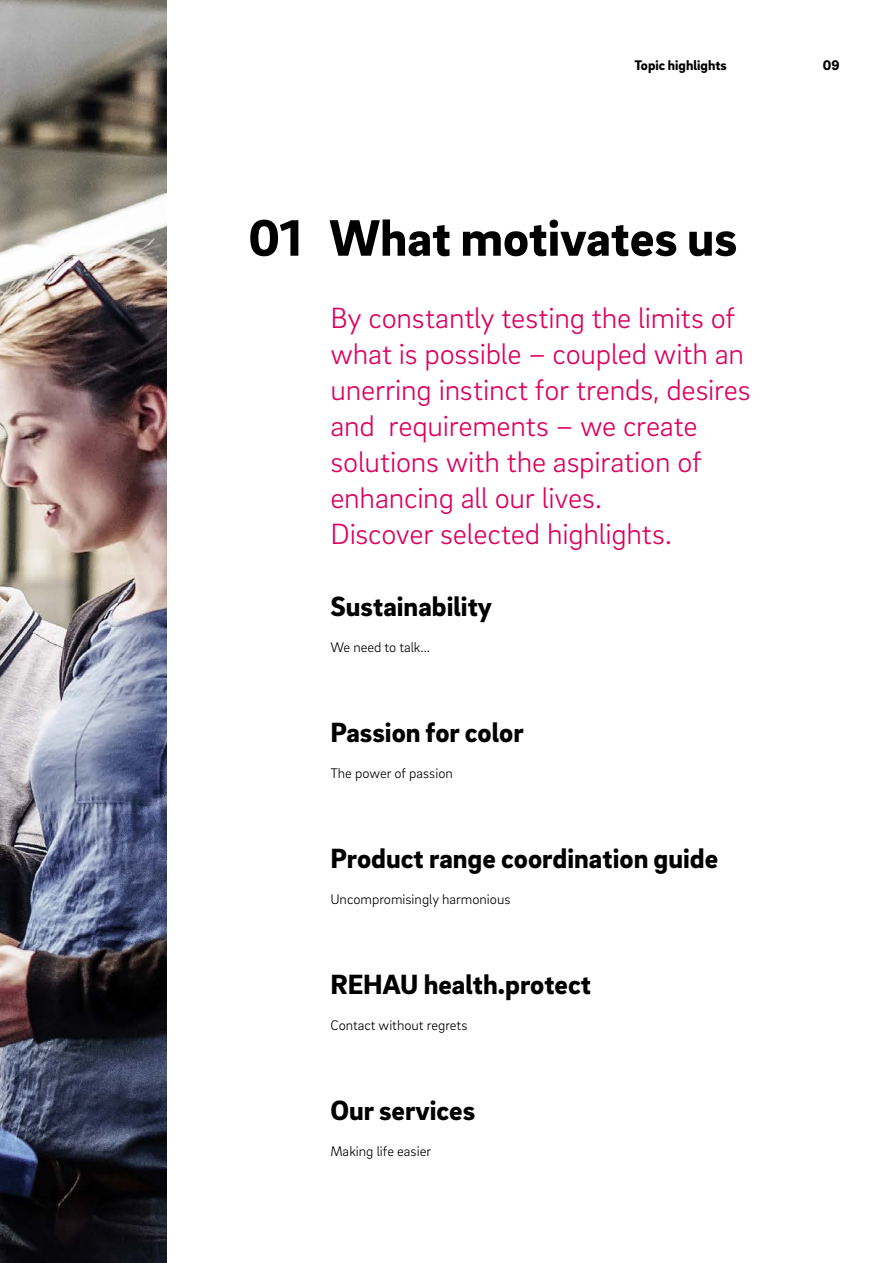
<style>
.page{position:relative;width:893px;height:1263px;background:#fff}
.page>*{position:absolute;margin:0;border:0;box-sizing:border-box;transform-origin:0 0}
._01__Headline_-_35pt_-_left_-_black{font:900 52.5px "Brix Sans";color:#000}
._11__Highlighter_-_20pt_-_red_-_left{font:300 30px/36px "Brix Sans";letter-spacing:-.005em;color:#dd005f}
._03__Headline_-_19pt_-_left{font:900 28.5px "Brix Sans";color:#000}
._16__Body_text_-_9_5pt{font:300 14.25px "Brix Sans";color:#000}
.MP__Live_column_titles_-_9_5pt{font:900 14.25px "Brix Sans";color:#000}
.MP__Page_numbers_-_9_5pt{font:900 14.25px "Brix Sans";color:#000}
</style>
<div class="page">
<img style="left:0;top:0;width:166px;height:1263px">
<p class="MP__Live_column_titles_-_9_5pt" style="left:635px;top:56px;width:94px">Topic highlights</p>
<p class="MP__Page_numbers_-_9_5pt" style="left:823px;top:56px;width:18px">09</p>
<p class="_01__Headline_-_35pt_-_left_-_black" style="left:248px;top:203px;width:490px">01 What motivates us</p>
<p class="_11__Highlighter_-_20pt_-_red_-_left" style="left:330px;top:298px;width:422px">By constantly testing the limits of what is possible – coupled with an unerring instinct for trends, desires and requirements – we create solutions with the aspiration of enhancing all our lives.<br>Discover selected highlights.</p>
<p class="_03__Headline_-_19pt_-_left" style="left:330px;top:587px;width:163px">Sustainability</p>
<p class="_16__Body_text_-_9_5pt" style="left:330px;top:638px;width:101px">We need to talk...</p>
<p class="_03__Headline_-_19pt_-_left" style="left:330px;top:713px;width:195px">Passion for color</p>
<p class="_16__Body_text_-_9_5pt" style="left:330px;top:764px;width:124px">The power of passion</p>
<p class="_03__Headline_-_19pt_-_left" style="left:330px;top:839px;width:389px">Product range coordination guide</p>
<p class="_16__Body_text_-_9_5pt" style="left:330px;top:890px;width:182px">Uncompromisingly harmonious</p>
<p class="_03__Headline_-_19pt_-_left" style="left:330px;top:965px;width:262px">REHAU health.protect</p>
<p class="_16__Body_text_-_9_5pt" style="left:330px;top:1016px;width:139px">Contact without regrets</p>
<p class="_03__Headline_-_19pt_-_left" style="left:330px;top:1091px;width:146px">Our services</p>
<p class="_16__Body_text_-_9_5pt" style="left:330px;top:1142px;width:102px">Making life easier</p>
</div>
